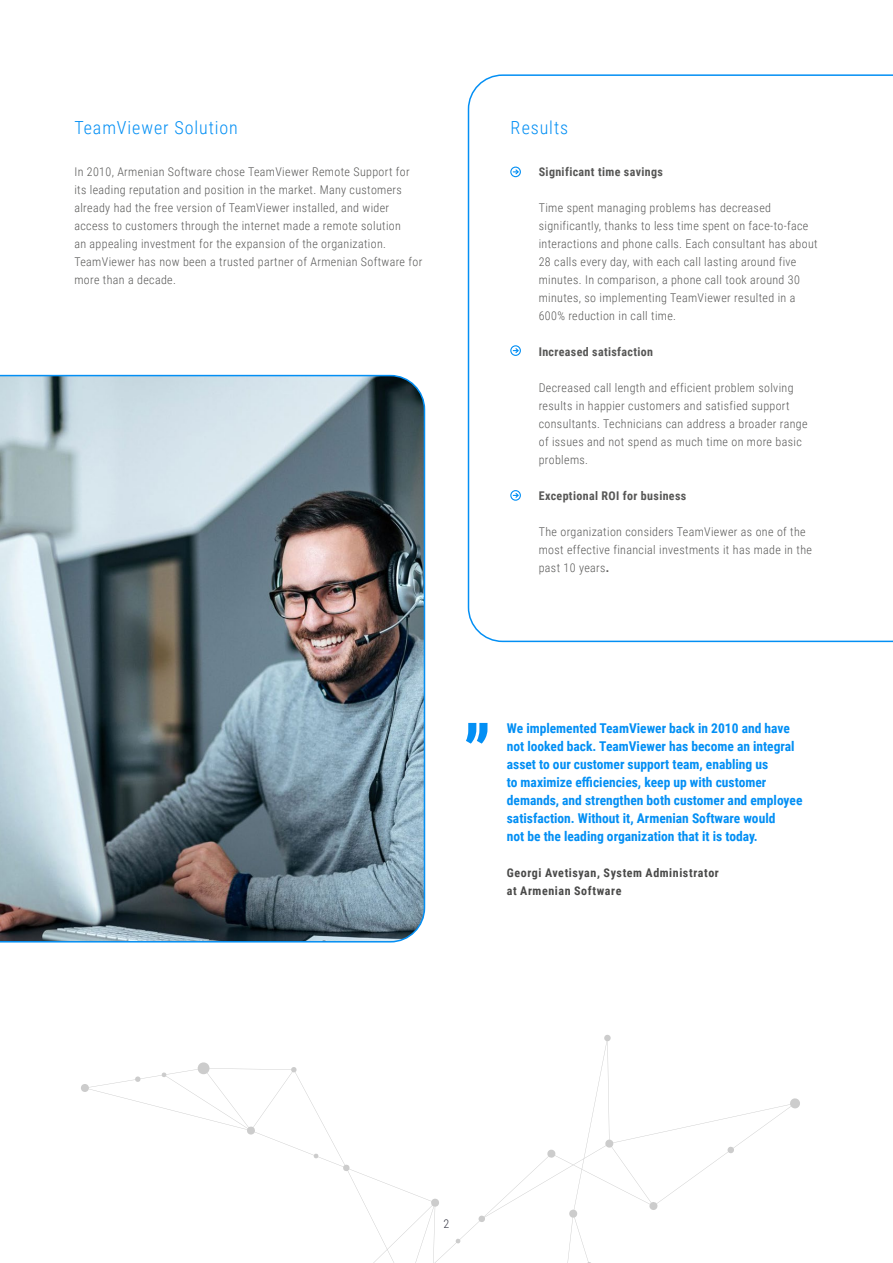
<style>
.page{position:relative;width:893px;height:1263px;background:#fff}
.page>*{position:absolute;margin:0;border:0;box-sizing:border-box;transform-origin:0 0}
.t1{font:700 72px "Roboto Condensed";color:#038ff4}
.t2{font:300 18px "Roboto Condensed";letter-spacing:.05em;color:#038ff4}
.t3{font:700 13.5px/18px "Roboto Condensed";color:#038ff4}
.t4{font:300 12px/18px "Roboto Condensed";letter-spacing:.03em;color:#575756}
.t5{font:700 12px "Roboto Condensed";letter-spacing:.03em;color:#575756}
.t6{font:700 12px/18px "Roboto Condensed";letter-spacing:.05em;color:#4a4a49}
.t7{font:300 12px "Roboto Condensed";color:#373845}
.s1{font-weight:700}
</style>
<div class="page">
<img style="left:0;top:375px;width:425px;height:567px">
<svg style="left:468px;top:74px;width:425px;height:568px"></svg>
<svg style="left:81px;top:1035px;width:719px;height:228px"></svg>
<div style="left:510px;top:167px;width:11px;height:10px;border:1px solid #038ff4;border-radius:50%"></div>
<svg style="left:513px;top:168px;width:7px;height:7px"></svg>
<div style="left:510px;top:345px;width:11px;height:11px;border:1px solid #038ff4;border-radius:50%"></div>
<svg style="left:513px;top:347px;width:7px;height:7px"></svg>
<div style="left:510px;top:490px;width:11px;height:11px;border:1px solid #038ff4;border-radius:50%"></div>
<svg style="left:513px;top:492px;width:7px;height:7px"></svg>
<h2 class="t2" style="left:74px;top:115px;width:165px">TeamViewer Solution</h2>
<p class="t4" style="left:74px;top:162px;width:349px">In 2010, Armenian Software chose TeamViewer Remote Support for its leading reputation and position in the market. Many customers already had the free version of TeamViewer installed, and wider access to customers through the internet made a remote solution<br>an appealing investment for the expansion of the organization.<br>TeamViewer has now been a trusted partner of Armenian Software for more than a decade.</p>
<h2 class="t2" style="left:511px;top:115px;width:59px">Results</h2>
<p class="t5" style="left:539px;top:163px;width:126px">Significant time savings</p>
<p class="t4" style="left:539px;top:198px;width:280px">Time spent managing problems has decreased significantly, thanks to less time spent on face-to-face interactions and phone calls. Each consultant has about 28 calls every day, with each call lasting around five minutes. In comparison, a phone call took around 30 minutes, so implementing TeamViewer resulted in a 600% reduction in call time.</p>
<p class="t5" style="left:539px;top:343px;width:116px">Increased satisfaction</p>
<p class="t4" style="left:539px;top:378px;width:270px">Decreased call length and efficient problem solving results in happier customers and satisfied support consultants. Technicians can address a broader range of issues and not spend as much time on more basic problems.</p>
<p class="t5" style="left:539px;top:487px;width:149px">Exceptional ROI for business</p>
<p class="t4" style="left:539px;top:522px;width:275px">The organization considers TeamViewer as one of the most effective financial investments it has made in the past 10 years<span class="s1">.</span></p>
<h1 class="t1" style="left:463px;top:656px;width:29px">„</h1>
<p class="t3" style="left:507px;top:719px;width:297px">We implemented TeamViewer back in 2010 and have not looked back. TeamViewer has become an integral asset to our customer support team, enabling us<br>to maximize efficiencies, keep up with customer demands, and strengthen both customer and employee satisfaction. Without it, Armenian Software would<br>not be the leading organization that it is today.</p>
<p class="t6" style="left:507px;top:863px;width:214px">Georgi Avetisyan, System Administrator at Armenian Software</p>
<p class="t7" style="left:444px;top:1215px;width:7px">2</p>
</div>
